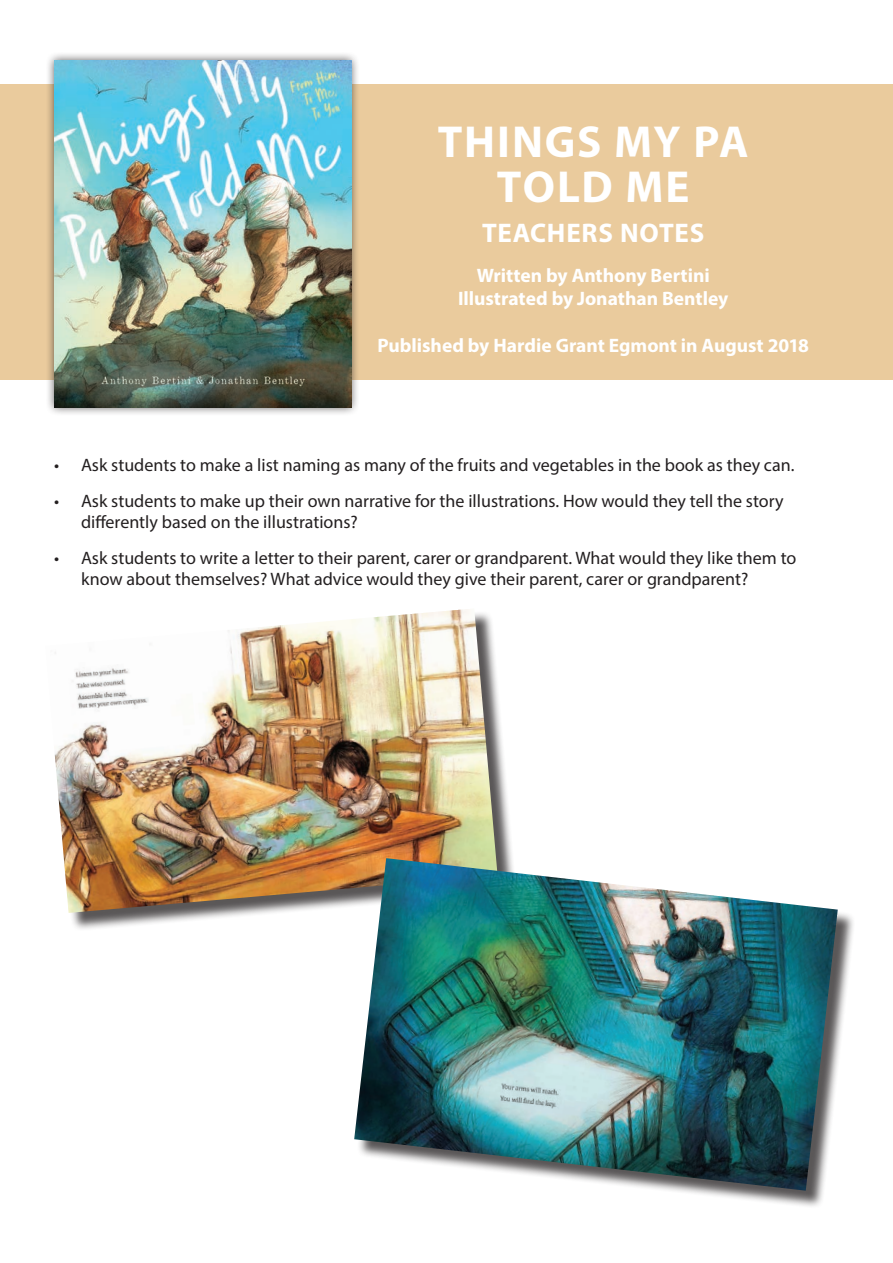
<style>
.page{position:relative;width:893px;height:1263px;background:#fff}
.page>*{position:absolute;margin:0;border:0;box-sizing:border-box;transform-origin:0 0}
.t1{font:700 45px/45px "Myriad Pro";letter-spacing:.035em;color:#fff;text-align:center}
.t2{font:700 27px "Myriad Pro";letter-spacing:.025em;color:#fff}
.t3{font:700 19.5px/23.4px "Myriad Pro";color:#fff;text-align:center}
.t4{font:18px/21px "Myriad Pro";color:#231f20}
</style>
<div class="page">
<div style="left:48px;top:611px;width:468px;height:320px;background:#231f20;opacity:.75"></div>
<img style="left:48px;top:609px;width:450px;height:304px">
<div style="left:357px;top:861px;width:499px;height:348px;background:#231f20;opacity:.75"></div>
<img style="left:354px;top:858px;width:484px;height:333px">
<div style="left:0;top:85px;width:893px;height:295px;background:#eacb9d"></div>
<div style="left:45px;top:51px;width:315px;height:365px;background:#231f20;opacity:.75"></div>
<img style="left:54px;top:60px;width:297px;height:347px">
<h1 class="t1" style="left:438px;top:118px;width:312px">THINGS MY PA<br>TOLD ME</h1>
<h2 class="t2" style="left:482px;top:215px;width:224px">TEACHERS NOTES</h2>
<p class="t3" style="left:458px;top:263px;width:272px">Written by Anthony Bertini<br>Illustrated by Jonathan Bentley</p>
<p class="t3" style="left:377px;top:333px;width:433px">Published by Hardie Grant Egmont in August 2018</p>
<p class="t4" style="left:54px;top:454px;width:742px">• Ask students to make a list naming as many of the fruits and vegetables in the book as they can.</p>
<p class="t4" style="left:81px;top:490px;width:704px;text-indent:-27px">• Ask students to make up their own narrative for the illustrations. How would they tell the story differently based on the illustrations?</p>
<p class="t4" style="left:81px;top:547px;width:717px;text-indent:-27px">• Ask students to write a letter to their parent, carer or grandparent. What would they like them to know about themselves? What advice would they give their parent, carer or grandparent?</p>
</div>
